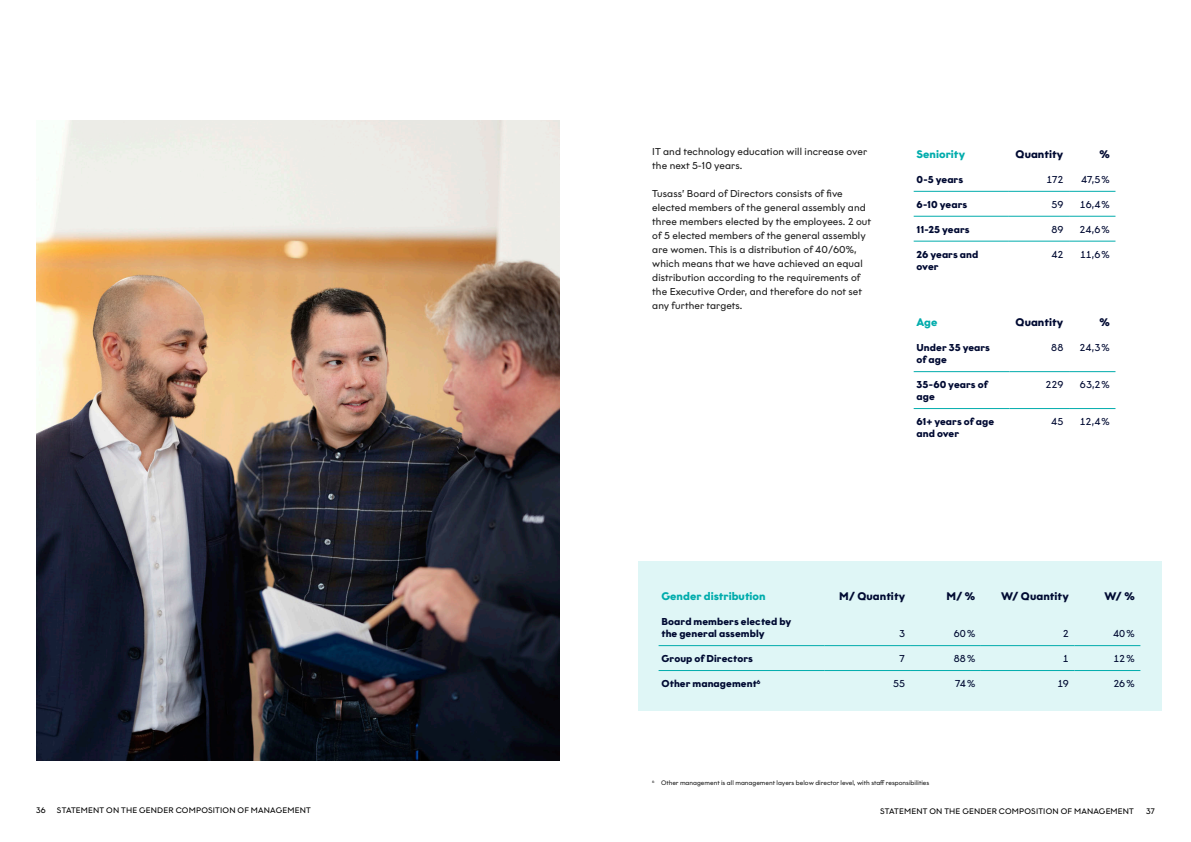
<style>
.page{position:relative;width:1191px;height:842px;background:#fff}
.page>*{position:absolute;margin:0;border:0;box-sizing:border-box;transform-origin:0 0}
.t1{font:700 11px "Graphit";letter-spacing:.005em;color:#000a32}
.t2{font:700 11px "Graphit";letter-spacing:.005em;color:#00acac}
.t3{font:10px/14px "Graphit";letter-spacing:.01em;color:#212121}
.t4{font:700 10px/12px "Graphit";letter-spacing:.01em;color:#000a32}
.t5{font:10px "Graphit";letter-spacing:-.015em;color:#000a32}
.t6{font:8px "Graphit";letter-spacing:.025em;color:#000}
.t7{font:6.5px "Graphit";color:#212121}
</style>
<div class="page">
<img style="left:36px;top:120px;width:523px;height:641px">
<div style="left:637px;top:561px;width:524px;height:149px;background:#dff6f6"></div>
<hr style="left:658px;top:645px;width:166px;height:1px;background:#00acac">
<hr style="left:824px;top:645px;width:87px;height:1px;background:#00acac">
<hr style="left:911px;top:645px;width:70px;height:1px;background:#00acac">
<hr style="left:981px;top:645px;width:93px;height:1px;background:#00acac">
<hr style="left:1074px;top:645px;width:66px;height:1px;background:#00acac">
<hr style="left:658px;top:670px;width:166px;height:1px;background:#00acac">
<hr style="left:824px;top:670px;width:87px;height:1px;background:#00acac">
<hr style="left:911px;top:670px;width:70px;height:1px;background:#00acac">
<hr style="left:981px;top:670px;width:93px;height:1px;background:#00acac">
<hr style="left:1074px;top:670px;width:66px;height:1px;background:#00acac">
<hr style="left:913px;top:191px;width:95px;height:1px;background:#00acac">
<hr style="left:1008px;top:191px;width:61px;height:1px;background:#00acac">
<hr style="left:1069px;top:191px;width:46px;height:1px;background:#00acac">
<hr style="left:913px;top:216px;width:95px;height:1px;background:#00acac">
<hr style="left:1008px;top:216px;width:61px;height:1px;background:#00acac">
<hr style="left:1069px;top:216px;width:46px;height:1px;background:#00acac">
<hr style="left:913px;top:241px;width:95px;height:1px;background:#00acac">
<hr style="left:1008px;top:241px;width:61px;height:1px;background:#00acac">
<hr style="left:1069px;top:241px;width:46px;height:1px;background:#00acac">
<hr style="left:913px;top:371px;width:96px;height:1px;background:#00acac">
<hr style="left:1009px;top:371px;width:60px;height:1px;background:#00acac">
<hr style="left:1069px;top:371px;width:46px;height:1px;background:#00acac">
<hr style="left:913px;top:408px;width:96px;height:1px;background:#00acac">
<hr style="left:1009px;top:408px;width:60px;height:1px;background:#00acac">
<hr style="left:1069px;top:408px;width:46px;height:1px;background:#00acac">
<p class="t3" style="left:652px;top:144px;width:217px">IT and technology education will increase over the next 5-10 years.</p>
<p class="t3" style="left:652px;top:186px;width:220px">Tusass’ Board of Directors consists of five elected members of the general assembly and three members elected by the employees. 2 out of 5 elected members of the general assembly are women. This is a distribution of 40/60%, which means that we have achieved an equal distribution according to the requirements of the Executive Order, and therefore do not set any further targets.</p>
<p class="t2" style="left:916px;top:147px;width:50px">Seniority</p>
<p class="t1" style="left:1015px;top:147px;width:49px">Quantity</p>
<p class="t1" style="left:1099px;top:147px;width:12px">%</p>
<p class="t4" style="left:916px;top:173px;width:48px">0-5 years</p>
<p class="t5" style="left:1046px;top:173px;width:18px">172</p>
<p class="t5" style="left:1081px;top:173px;width:30px">47,5%</p>
<p class="t4" style="left:916px;top:198px;width:52px">6-10 years</p>
<p class="t5" style="left:1051px;top:198px;width:13px">59</p>
<p class="t5" style="left:1080px;top:198px;width:31px">16,4%</p>
<p class="t4" style="left:916px;top:223px;width:55px">11-25 years</p>
<p class="t5" style="left:1051px;top:223px;width:13px">89</p>
<p class="t5" style="left:1079px;top:223px;width:32px">24,6%</p>
<p class="t4" style="left:916px;top:248px;width:63px">26 years and over</p>
<p class="t5" style="left:1051px;top:248px;width:13px">42</p>
<p class="t5" style="left:1080px;top:248px;width:31px">11,6%</p>
<p class="t2" style="left:916px;top:315px;width:22px">Age</p>
<p class="t1" style="left:1015px;top:315px;width:49px">Quantity</p>
<p class="t1" style="left:1099px;top:315px;width:12px">%</p>
<p class="t4" style="left:916px;top:341px;width:75px">Under 35 years of age</p>
<p class="t5" style="left:1051px;top:341px;width:14px">88</p>
<p class="t5" style="left:1079px;top:341px;width:32px">24,3%</p>
<p class="t4" style="left:916px;top:378px;width:73px">35-60 years of age</p>
<p class="t5" style="left:1045px;top:378px;width:19px">229</p>
<p class="t5" style="left:1080px;top:378px;width:31px">63,2%</p>
<p class="t4" style="left:916px;top:415px;width:79px">61+ years of age and over</p>
<p class="t5" style="left:1051px;top:415px;width:14px">45</p>
<p class="t5" style="left:1079px;top:415px;width:32px">12,4%</p>
<p class="t2" style="left:661px;top:589px;width:106px">Gender distribution</p>
<p class="t1" style="left:839px;top:589px;width:68px">M/ Quantity</p>
<p class="t1" style="left:946px;top:589px;width:30px">M/ %</p>
<p class="t1" style="left:1001px;top:589px;width:69px">W/ Quantity</p>
<p class="t1" style="left:1104px;top:589px;width:32px">W/ %</p>
<p class="t4" style="left:661px;top:615px;width:131px">Board members elected by the general assembly</p>
<p class="t5" style="left:899px;top:627px;width:7px">3</p>
<p class="t5" style="left:953px;top:627px;width:23px">60%</p>
<p class="t5" style="left:1062px;top:627px;width:7px">2</p>
<p class="t5" style="left:1113px;top:627px;width:23px">40%</p>
<p class="t4" style="left:661px;top:652px;width:93px">Group of Directors</p>
<p class="t5" style="left:899px;top:652px;width:7px">7</p>
<p class="t5" style="left:953px;top:652px;width:23px">88%</p>
<p class="t5" style="left:1062px;top:652px;width:7px">1</p>
<p class="t5" style="left:1113px;top:652px;width:23px">12%</p>
<p class="t4" style="left:661px;top:677px;width:101px">Other management<sup>6</sup></p>
<p class="t5" style="left:893px;top:677px;width:14px">55</p>
<p class="t5" style="left:954px;top:677px;width:22px">74%</p>
<p class="t5" style="left:1057px;top:677px;width:13px">19</p>
<p class="t5" style="left:1113px;top:677px;width:23px">26%</p>
<p class="t7" style="left:652px;top:779px;width:279px"><sup>6</sup> Other management is all management layers below director level, with staff responsibilities</p>
<p class="t6" style="left:57px;top:805px;width:255px">STATEMENT ON THE GENDER COMPOSITION OF MANAGEMENT</p>
<p class="t6" style="left:36px;top:805px;width:11px">36</p>
<p class="t6" style="left:1146px;top:806px;width:10px">37</p>
<p class="t6" style="left:880px;top:806px;width:255px">STATEMENT ON THE GENDER COMPOSITION OF MANAGEMENT</p>
</div>
